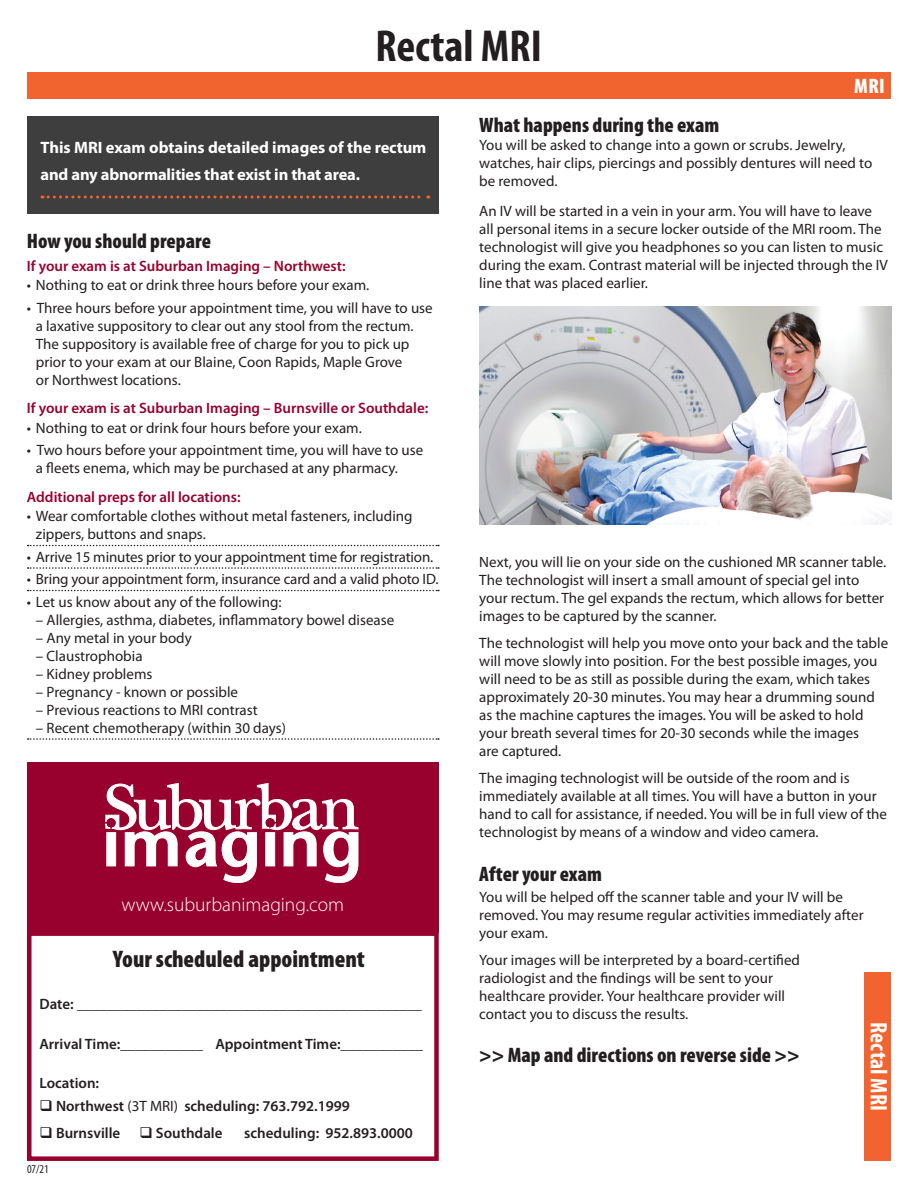
<style>
.page{position:relative;width:918px;height:1188px;background:#fff}
.page>*{position:absolute;margin:0;border:0;box-sizing:border-box;transform-origin:0 0}
.t1{font:700 condensed 45px "Myriad Pro";color:#231f20}
.t2{font:900 condensed 24px "Myriad Pro";color:#231f20}
.t3{font:700 condensed 24px "Myriad Pro";color:#fff}
.t4{font:900 condensed 21px "Myriad Pro";color:#231f20}
.t5{font:900 condensed 21px "Myriad Pro";color:#fff}
.t6{font:300 19.5px "Myriad Pro";color:#fff}
.t7{font:700 16.5px/27px "Myriad Pro";letter-spacing:-.01em;color:#fff}
.t8{font:15px/18px "Myriad Pro";color:#231f20}
.t9{font:600 15px "Myriad Pro";color:#231f20}
.t10{font:600 15px "Myriad Pro";color:#98012d}
.t11{font:condensed 12px "Myriad Pro";color:#231f20}
.s1{font-weight:400}
</style>
<div class="page">
<img style="left:479px;top:307px;width:412px;height:217px">
<svg style="left:28px;top:545px;width:411px;height:1px"></svg>
<svg style="left:28px;top:567px;width:411px;height:2px"></svg>
<svg style="left:28px;top:590px;width:411px;height:1px"></svg>
<svg style="left:28px;top:738px;width:411px;height:2px"></svg>
<div style="left:27px;top:117px;width:412px;height:97px;background:#3e3e3f"></div>
<div style="left:27px;top:72px;width:864px;height:27px;background:#f2642f"></div>
<svg style="left:42px;top:196px;width:387px;height:3px"></svg>
<div style="left:27px;top:931px;width:412px;height:230px;border:4px solid #98012d"></div>
<div style="left:27px;top:762px;width:412px;height:170px;background:#98012d"></div>
<svg style="left:106px;top:783px;width:252px;height:100px"></svg>
<div style="left:864px;top:972px;width:27px;height:189px;background:#f2642f"></div>
<h1 class="t1" style="left:375px;top:18px;width:168px">Rectal MRI</h1>
<h3 class="t5" style="left:854px;top:73px;width:32px">MRI</h3>
<p class="t7" style="left:41px;top:133px;width:387px">This MRI exam obtains detailed images of the rectum and any abnormalities that exist in that area.</p>
<h3 class="t4" style="left:27px;top:228px;width:186px">How you should prepare</h3>
<p class="t10" style="left:27px;top:256px;width:320px">If your exam is at Suburban Imaging – Northwest:</p>
<p class="t8" style="left:27px;top:276px;width:344px">• Nothing to eat or drink three hours before your exam.</p>
<p class="t8" style="left:36px;top:299px;width:398px;text-indent:-9px">• Three hours before your appointment time, you will have to use a laxative suppository to clear out any stool from the rectum.<br>The suppository is available free of charge for you to pick up prior to your exam at our Blaine, Coon Rapids, Maple Grove<br>or Northwest locations.</p>
<p class="t10" style="left:27px;top:399px;width:403px">If your exam is at Suburban Imaging – Burnsville or Southdale:</p>
<p class="t8" style="left:27px;top:419px;width:337px">• Nothing to eat or drink four hours before your exam.</p>
<p class="t8" style="left:36px;top:441px;width:389px;text-indent:-9px">• Two hours before your appointment time, you will have to use a fleets enema, which may be purchased at any pharmacy.</p>
<p class="t10" style="left:27px;top:487px;width:215px">Additional preps for all locations:</p>
<p class="t8" style="left:36px;top:507px;width:378px;text-indent:-9px">• Wear comfortable clothes without metal fasteners, including zippers, buttons and snaps.</p>
<p class="t8" style="left:27px;top:548px;width:408px">• Arrive 15 minutes prior to your appointment time for registration.</p>
<p class="t8" style="left:27px;top:570px;width:413px">• Bring your appointment form, insurance card and a valid photo ID.</p>
<p class="t8" style="left:27px;top:593px;width:256px">• Let us know about any of the following:</p>
<p class="t8" style="left:36px;top:611px;width:360px">– Allergies, asthma, diabetes, inflammatory bowel disease</p>
<p class="t8" style="left:36px;top:629px;width:157px">– Any metal in your body</p>
<p class="t8" style="left:36px;top:647px;width:108px">– Claustrophobia</p>
<p class="t8" style="left:36px;top:665px;width:118px">– Kidney problems</p>
<p class="t8" style="left:36px;top:683px;width:204px">– Pregnancy - known or possible</p>
<p class="t8" style="left:36px;top:701px;width:223px">– Previous reactions to MRI contrast</p>
<p class="t8" style="left:36px;top:719px;width:252px">– Recent chemotherapy (within 30 days)</p>
<h3 class="t6" style="left:122px;top:893px;width:224px">www.suburbanimaging.com</h3>
<h2 class="t2" style="left:113px;top:943px;width:253px">Your scheduled appointment</h2>
<p class="t9" style="left:40px;top:994px;width:384px">Date: ______________________________________________</p>
<p class="t9" style="left:40px;top:1035px;width:385px">Arrival Time:___________ Appointment Time:___________</p>
<p class="t9" style="left:40px;top:1074px;width:61px">Location:</p>
<p class="t9" style="left:40px;top:1096px;width:312px">❑ Northwest <span class="s1">(3T MRI)</span> scheduling: 763.792.1999</p>
<p class="t9" style="left:40px;top:1123px;width:82px">❑ Burnsville</p>
<p class="t9" style="left:139px;top:1123px;width:85px">❑ Southdale</p>
<p class="t9" style="left:244px;top:1123px;width:170px">scheduling: 952.893.0000</p>
<p class="t11" style="left:27px;top:1162px;width:23px">07/21</p>
<h3 class="t4" style="left:479px;top:112px;width:241px">What happens during the exam</h3>
<p class="t8" style="left:479px;top:136px;width:394px">You will be asked to change into a gown or scrubs. Jewelry, watches, hair clips, piercings and possibly dentures will need to be removed.</p>
<p class="t8" style="left:479px;top:202px;width:410px">An IV will be started in a vein in your arm. You will have to leave all personal items in a secure locker outside of the MRI room. The technologist will give you headphones so you can listen to music during the exam. Contrast material will be injected through the IV line that was placed earlier.</p>
<p class="t8" style="left:479px;top:553px;width:409px">Next, you will lie on your side on the cushioned MR scanner table.<br>The technologist will insert a small amount of special gel into your rectum. The gel expands the rectum, which allows for better images to be captured by the scanner.</p>
<p class="t8" style="left:479px;top:634px;width:410px">The technologist will help you move onto your back and the table will move slowly into position. For the best possible images, you will need to be as still as possible during the exam, which takes approximately 20-30 minutes. You may hear a drumming sound as the machine captures the images. You will be asked to hold your breath several times for 20-30 seconds while the images<br>are captured.</p>
<p class="t8" style="left:479px;top:769px;width:409px">The imaging technologist will be outside of the room and is immediately available at all times. You will have a button in your hand to call for assistance, if needed. You will be in full view of the technologist by means of a window and video camera.</p>
<h3 class="t4" style="left:479px;top:860px;width:124px">After your exam</h3>
<p class="t8" style="left:479px;top:887px;width:386px">You will be helped off the scanner table and your IV will be removed. You may resume regular activities immediately after your exam.</p>
<p class="t8" style="left:479px;top:950px;width:322px">Your images will be interpreted by a board-certified radiologist and the findings will be sent to your healthcare provider. Your healthcare provider will contact you to discuss the results.</p>
<h3 class="t4" style="left:479px;top:1041px;width:322px">&gt;&gt; Map and directions on reverse side &gt;&gt;</h3>
<h2 class="t3" style="left:894px;top:1022px;width:90px;rotate:90deg">Rectal MRI</h2>
</div>
